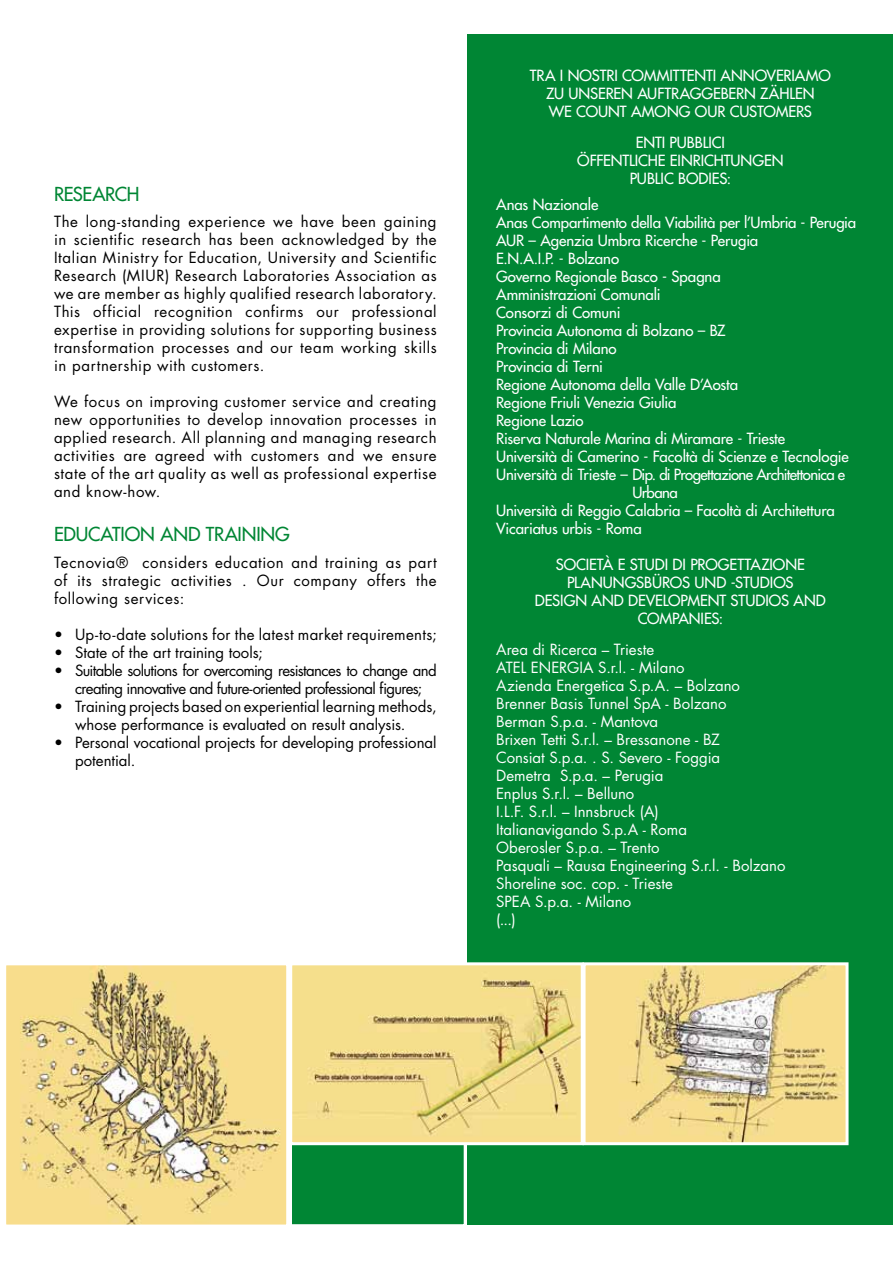
<style>
.page{position:relative;width:893px;height:1263px;background:#fff}
.page>*{position:absolute;margin:0;border:0;box-sizing:border-box;transform-origin:0 0}
.t1{font:500 18.75px "Futura Std";letter-spacing:-.01em;color:#008634}
.t2{font:15px/18px "Futura Std";letter-spacing:.005em;color:#000;text-align:justify}
.t3{font:500 15px/18px "Futura Std";letter-spacing:-.01em;color:#fff;text-align:center}
.t4{font:15px/18px "Futura Std";color:#fff}
.t5{font:15px/18px "Futura Std";letter-spacing:-.04em;color:#000;text-align:center}
.t6{font:500 15px "Futura Std";letter-spacing:-.035em;color:#fff}
</style>
<div class="page">
<div style="left:289px;top:1141px;width:178px;height:86px;background:#008634;border:3px solid #fff"></div>
<div style="left:468px;top:34px;width:425px;height:1190px;background:#008634"></div>
<img style="left:7px;top:966px;width:278px;height:257px">
<div style="left:3px;top:962px;width:286px;height:265px;border:3px solid #fff"></div>
<img style="left:293px;top:966px;width:287px;height:175px">
<div style="left:289px;top:962px;width:295px;height:183px;border:3px solid #fff"></div>
<img style="left:587px;top:966px;width:257px;height:175px">
<div style="left:583px;top:962px;width:265px;height:183px;border:3px solid #fff"></div>
<p class="t1" style="left:54px;top:182px;width:87px">RESEARCH</p>
<p class="t2" style="left:54px;top:213px;width:384px">The long-standing experience we have been gaining in scientific research has been acknowledged by the Italian Ministry for Education, University and Scientific Research (MIUR) Research Laboratories Association as we are member as highly qualified research laboratory.<br>This official recognition confirms our professional expertise in providing solutions for supporting business transformation processes and our team working skills in partnership with customers.</p>
<p class="t2" style="left:54px;top:393px;width:384px">We focus on improving customer service and creating new opportunities to develop innovation processes in applied research. All planning and managing research activities are agreed with customers and we ensure state of the art quality as well as professional expertise and know-how.</p>
<p class="t1" style="left:54px;top:522px;width:237px">EDUCATION AND TRAINING</p>
<p class="t2" style="left:54px;top:553px;width:384px">Tecnovia® considers education and training as part of its strategic activities . Our company offers the following services:</p>
<p class="t2" style="left:54px;top:625px;width:384px">• Up-to-date solutions for the latest market requirements;</p>
<p class="t2" style="left:54px;top:643px;width:210px">• State of the art training tools;</p>
<p class="t5" style="left:54px;top:661px;width:384px">• Suitable solutions for overcoming resistances to change and creating innovative and future-oriented professional figures;</p>
<p class="t2" style="left:75px;top:697px;width:363px;text-indent:-21px">• Training projects based on experiential learning methods, whose performance is evaluated on result analysis.</p>
<p class="t2" style="left:75px;top:733px;width:363px;text-indent:-21px">• Personal vocational projects for developing professional potential.</p>
<p class="t3" style="left:530px;top:66px;width:303px">TRA I NOSTRI COMMITTENTI ANNOVERIAMO<br>ZU UNSEREN AUFTRAGGEBERN ZÄHLEN<br>WE COUNT AMONG OUR CUSTOMERS</p>
<p class="t3" style="left:577px;top:133px;width:208px">ENTI PUBBLICI<br>ÖFFENTLICHE EINRICHTUNGEN<br>PUBLIC BODIES:</p>
<p class="t3" style="left:496px;top:196px;width:104px">Anas Nazionale</p>
<p class="t3" style="left:496px;top:214px;width:361px">Anas Compartimento della Viabilità per l’Umbria - Perugia</p>
<p class="t3" style="left:496px;top:232px;width:264px">AUR – Agenzia Umbra Ricerche - Perugia</p>
<p class="t3" style="left:496px;top:250px;width:124px">E.N.A.I.P. - Bolzano</p>
<p class="t3" style="left:496px;top:268px;width:226px">Governo Regionale Basco - Spagna</p>
<p class="t3" style="left:496px;top:286px;width:166px">Amministrazioni Comunali</p>
<p class="t3" style="left:496px;top:304px;width:126px">Consorzi di Comuni</p>
<p class="t3" style="left:496px;top:322px;width:231px">Provincia Autonoma di Bolzano – BZ</p>
<p class="t3" style="left:496px;top:340px;width:122px">Provincia di Milano</p>
<p class="t3" style="left:496px;top:358px;width:108px">Provincia di Terni</p>
<p class="t3" style="left:496px;top:376px;width:244px">Regione Autonoma della Valle D’Aosta</p>
<p class="t3" style="left:496px;top:394px;width:182px">Regione Friuli Venezia Giulia</p>
<p class="t3" style="left:496px;top:412px;width:89px">Regione Lazio</p>
<p class="t3" style="left:496px;top:430px;width:291px">Riserva Naturale Marina di Miramare - Trieste</p>
<p class="t3" style="left:496px;top:448px;width:354px">Università di Camerino - Facoltà di Scienze e Tecnologie</p>
<p class="t6" style="left:496px;top:465px;width:351px">Università di Trieste – Dip. di Progettazione Architettonica e</p>
<p class="t3" style="left:632px;top:484px;width:47px">Urbana</p>
<p class="t3" style="left:496px;top:502px;width:340px">Università di Reggio Calabria – Facoltà di Architettura</p>
<p class="t3" style="left:496px;top:520px;width:147px">Vicariatus urbis - Roma</p>
<p class="t3" style="left:535px;top:556px;width:292px">SOCIETÀ E STUDI DI PROGETTAZIONE<br>PLANUNGSBÜROS UND -STUDIOS<br>DESIGN AND DEVELOPMENT STUDIOS AND<br>COMPANIES:</p>
<p class="t4" style="left:496px;top:641px;width:291px">Area di Ricerca – Trieste<br>ATEL ENERGIA S.r.l. - Milano<br>Azienda Energetica S.p.A. – Bolzano<br>Brenner Basis Tunnel SpA - Bolzano<br>Berman S.p.a. - Mantova<br>Brixen Tetti S.r.l. – Bressanone - BZ<br>Consiat S.p.a. . S. Severo - Foggia<br>Demetra S.p.a. – Perugia<br>Enplus S.r.l. – Belluno<br>I.L.F. S.r.l. – Innsbruck (A)<br>Italianavigando S.p.A - Roma<br>Oberosler S.p.a. – Trento<br>Pasquali – Rausa Engineering S.r.l. - Bolzano<br>Shoreline soc. cop. - Trieste<br>SPEA S.p.a. - Milano<br>(...)</p>
</div>
